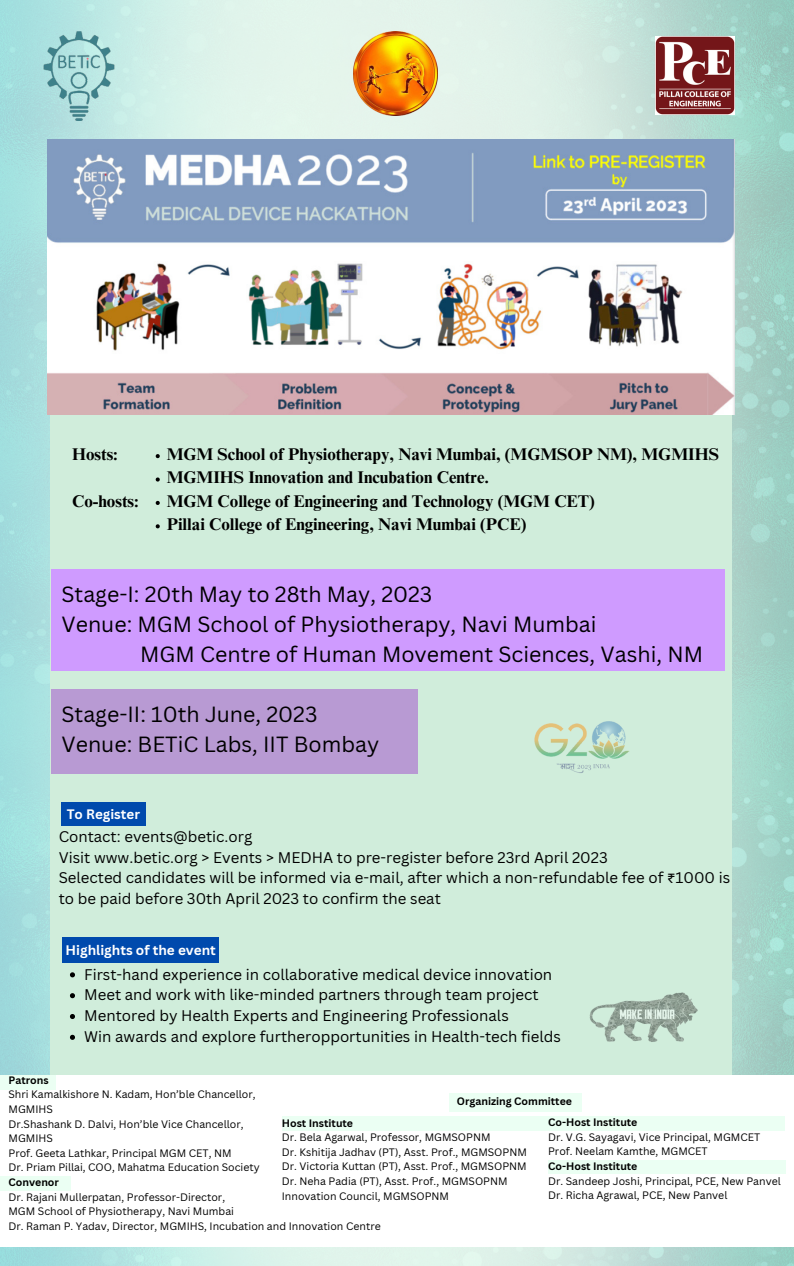
<style>
.page{position:relative;width:794px;height:1266px;background:#fff}
.page>*{position:absolute;margin:0;border:0;box-sizing:border-box;transform-origin:0 0}
.t1{font:21.38px/29.9px "Canva Sans";color:#000}
.t2{font:700 16.95px/23.4px "Times NRMT Pro";color:#000}
.t3{font:15px/20.9px "Canva Sans";color:#000}
.t4{font:700 13.5px "Canva Sans";color:#fff}
.t5{font:700 13.35px "Canva Sans";color:#fff}
.t6{font:10.5px/14.6px "Canva Sans";color:#000}
.t7{font:700 10.5px "Canva Sans";color:#000}
.s1{font-family:"Noto Sans Gurmukhi"}
</style>
<div class="page">
<img style="left:0;top:0;width:793px;height:1266px">
<div style="left:50px;top:414px;width:680px;height:661px;background:#d0eddb"></div>
<div style="left:0;top:1075px;width:792px;height:171px;background:#fff"></div>
<img style="left:353px;top:31px;width:84px;height:84px">
<img style="left:655px;top:36px;width:78px;height:79px">
<img style="left:35px;top:31px;width:89px;height:89px">
<img style="left:48px;top:140px;width:685px;height:274px">
<div style="left:0;top:1075px;width:56px;height:15px;background:#ebfff3"></div>
<div style="left:0;top:1176px;width:71px;height:14px;background:#ebfff3"></div>
<div style="left:282px;top:1116px;width:502px;height:15px;background:#ebfff3"></div>
<div style="left:449px;top:1093px;width:132px;height:18px;background:#ebfff3"></div>
<svg style="left:70px;top:972px;width:5px;height:5px"></svg>
<svg style="left:70px;top:993px;width:5px;height:5px"></svg>
<svg style="left:70px;top:1014px;width:5px;height:5px"></svg>
<svg style="left:70px;top:1035px;width:5px;height:5px"></svg>
<div style="left:62px;top:937px;width:156px;height:25px;background:#004aad"></div>
<div style="left:51px;top:569px;width:673px;height:101px;background:#cf9bff"></div>
<div style="left:51px;top:689px;width:366px;height:84px;background:#b89ad3"></div>
<img style="left:527px;top:712px;width:107px;height:85px">
<img style="left:585px;top:991px;width:116px;height:54px">
<div style="left:548px;top:1160px;width:237px;height:14px;background:#ebfff3"></div>
<svg style="left:156px;top:454px;width:4px;height:4px"></svg>
<svg style="left:156px;top:477px;width:4px;height:4px"></svg>
<svg style="left:156px;top:501px;width:4px;height:4px"></svg>
<svg style="left:156px;top:524px;width:4px;height:4px"></svg>
<div style="left:61px;top:802px;width:84px;height:23px;background:#004aad"></div>
<h2 class="t2" style="left:72px;top:445px;width:47px">Hosts:</h2>
<h2 class="t2" style="left:72px;top:492px;width:68px">Co-hosts:</h2>
<h2 class="t2" style="left:167px;top:444px;width:553px">MGM School of Physiotherapy, Navi Mumbai, (MGMSOP NM), MGMIHS MGMIHS Innovation and Incubation Centre.<br>MGM College of Engineering and Technology (MGM CET)<br>Pillai College of Engineering, Navi Mumbai (PCE)</h2>
<h1 class="t1" style="left:61px;top:579px;width:372px">Stage-I: 20th May to 28th May, 2023</h1>
<h1 class="t1" style="left:61px;top:609px;width:536px">Venue: MGM School of Physiotherapy, Navi Mumbai</h1>
<h1 class="t1" style="left:140px;top:639px;width:564px">MGM Centre of Human Movement Sciences, Vashi, NM</h1>
<h1 class="t1" style="left:61px;top:698px;width:319px">Stage-II: 10th June, 2023<br>Venue: BETiC Labs, IIT Bombay</h1>
<p class="t5" style="left:67px;top:804px;width:75px">To Register</p>
<p class="t3" style="left:59px;top:825px;width:672px">Contact: events@betic.org<br>Visit www.betic.org &gt; Events &gt; MEDHA to pre-register before 23rd April 2023<br>Selected candidates will be informed via e-mail, after which a non-refundable fee of <span class="s1">₹</span>1000 is to be paid before 30th April 2023 to confirm the seat</p>
<p class="t4" style="left:65px;top:940px;width:152px">Highlights of the event</p>
<p class="t3" style="left:84px;top:963px;width:478px">First-hand experience in collaborative medical device innovation Meet and work with like-minded partners through team project Mentored by Health Experts and Engineering Professionals<br>Win awards and explore furtheropportunities in Health-tech fields</p>
<p class="t7" style="left:8px;top:1072px;width:42px">Patrons</p>
<p class="t6" style="left:8px;top:1087px;width:252px">Shri Kamalkishore N. Kadam, Hon’ble Chancellor, MGMIHS<br>Dr.Shashank D. Dalvi, Hon’ble Vice Chancellor, MGMIHS<br>Prof. Geeta Lathkar, Principal MGM CET, NM<br>Dr. Priam Pillai, COO, Mahatma Education Society</p>
<p class="t7" style="left:8px;top:1175px;width:52px">Convenor</p>
<p class="t6" style="left:8px;top:1189px;width:373px">Dr. Rajani Mullerpatan, Professor-Director,<br>MGM School of Physiotherapy, Navi Mumbai<br>Dr. Raman P. Yadav, Director, MGMIHS, Incubation and Innovation Centre</p>
<p class="t7" style="left:456px;top:1094px;width:117px">Organizing Committee</p>
<p class="t7" style="left:548px;top:1115px;width:91px">Co-Host Institute</p>
<p class="t6" style="left:548px;top:1129px;width:213px">Dr. V.G. Sayagavi, Vice Principal, MGMCET<br>Prof. Neelam Kamthe, MGMCET</p>
<p class="t7" style="left:548px;top:1159px;width:91px">Co-Host Institute</p>
<p class="t6" style="left:548px;top:1173px;width:234px">Dr. Sandeep Joshi, Principal, PCE, New Panvel<br>Dr. Richa Agrawal, PCE, New Panvel</p>
<p class="t7" style="left:282px;top:1115px;width:73px">Host Institute</p>
<p class="t6" style="left:282px;top:1129px;width:246px">Dr. Bela Agarwal, Professor, MGMSOPNM<br>Dr. Kshitija Jadhav (PT), Asst. Prof., MGMSOPNM Dr. Victoria Kuttan (PT), Asst. Prof., MGMSOPNM Dr. Neha Padia (PT), Asst. Prof., MGMSOPNM Innovation Council, MGMSOPNM</p>
</div>
